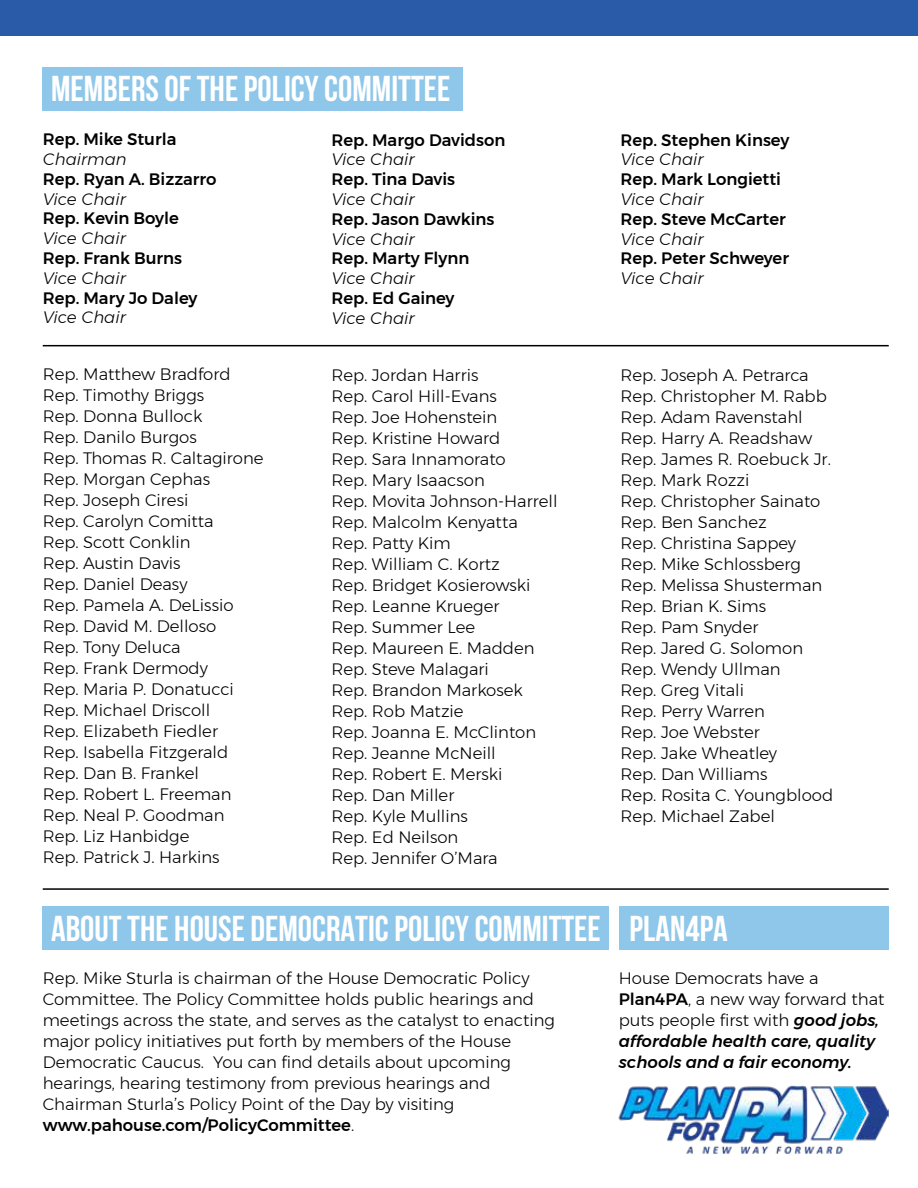
<style>
.page{position:relative;width:918px;height:1188px;background:#fff}
.page>*{position:absolute;margin:0;border:0;box-sizing:border-box;transform-origin:0 0}
.t1{font:700 36px "Bebas Neue";color:#fff}
.t2{font:300 16.5px/21px "Montserrat";color:#000}
.t3{font:500 16.5px "Montserrat";color:#000}
.t4{font:italic 300 16.5px "Montserrat";color:#000}
.t5{font:italic 500 16.5px/21px "Montserrat";color:#000}
.s1{font-weight:500}
.s2{font-weight:300;font-style:normal}
.s3{font-style:normal}
</style>
<div class="page">
<hr style="left:43px;top:345px;width:846px;height:1px;background:#000">
<hr style="left:43px;top:888px;width:846px;height:2px;background:#000">
<div style="left:43px;top:67px;width:420px;height:44px;background:#8ec7e9"></div>
<div style="left:43px;top:906px;width:566px;height:43px;background:#8ec7e9"></div>
<div style="left:619px;top:906px;width:270px;height:43px;background:#8ec7e9"></div>
<img style="left:618px;top:1085px;width:271px;height:69px">
<div style="left:0;top:0;width:918px;height:36px;background:#295ba8"></div>
<h1 class="t1" style="left:51px;top:69px;width:401px">MEMBERS OF THE POLICY COMMITTEE</h1>
<p class="t3" style="left:43px;top:126px;width:135px">Rep. Mike Sturla</p>
<p class="t4" style="left:43px;top:147px;width:86px">Chairman</p>
<p class="t3" style="left:43px;top:166px;width:175px">Rep. Ryan A. Bizzarro</p>
<p class="t4" style="left:43px;top:186px;width:85px">Vice Chair</p>
<p class="t3" style="left:43px;top:206px;width:138px">Rep. Kevin Boyle</p>
<p class="t4" style="left:43px;top:226px;width:85px">Vice Chair</p>
<p class="t3" style="left:43px;top:245px;width:141px">Rep. Frank Burns</p>
<p class="t4" style="left:43px;top:266px;width:85px">Vice Chair</p>
<p class="t3" style="left:43px;top:285px;width:156px">Rep. Mary Jo Daley</p>
<p class="t4" style="left:43px;top:305px;width:85px">Vice Chair</p>
<p class="t3" style="left:331px;top:127px;width:176px">Rep. Margo Davidson</p>
<p class="t4" style="left:331px;top:147px;width:85px">Vice Chair</p>
<p class="t3" style="left:331px;top:166px;width:125px">Rep. Tina Davis</p>
<p class="t4" style="left:331px;top:187px;width:85px">Vice Chair</p>
<p class="t3" style="left:331px;top:206px;width:165px">Rep. Jason Dawkins</p>
<p class="t4" style="left:331px;top:226px;width:85px">Vice Chair</p>
<p class="t3" style="left:331px;top:246px;width:140px">Rep. Marty Flynn</p>
<p class="t4" style="left:331px;top:266px;width:85px">Vice Chair</p>
<p class="t3" style="left:331px;top:285px;width:125px">Rep. Ed Gainey</p>
<p class="t4" style="left:331px;top:306px;width:85px">Vice Chair</p>
<p class="t3" style="left:621px;top:127px;width:170px">Rep. Stephen Kinsey</p>
<p class="t4" style="left:621px;top:147px;width:85px">Vice Chair</p>
<p class="t3" style="left:621px;top:166px;width:162px">Rep. Mark Longietti</p>
<p class="t4" style="left:621px;top:187px;width:85px">Vice Chair</p>
<p class="t3" style="left:621px;top:206px;width:167px">Rep. Steve McCarter</p>
<p class="t4" style="left:621px;top:226px;width:85px">Vice Chair</p>
<p class="t3" style="left:621px;top:246px;width:170px">Rep. Peter Schweyer</p>
<p class="t4" style="left:621px;top:266px;width:85px">Vice Chair</p>
<p class="t2" style="left:43px;top:364px;width:222px">Rep. Matthew Bradford<br>Rep. Timothy Briggs<br>Rep. Donna Bullock<br>Rep. Danilo Burgos<br>Rep. Thomas R. Caltagirone<br>Rep. Morgan Cephas<br>Rep. Joseph Ciresi<br>Rep. Carolyn Comitta<br>Rep. Scott Conklin<br>Rep. Austin Davis<br>Rep. Daniel Deasy<br>Rep. Pamela A. DeLissio<br>Rep. David M. Delloso<br>Rep. Tony Deluca<br>Rep. Frank Dermody<br>Rep. Maria P. Donatucci<br>Rep. Michael Driscoll<br>Rep. Elizabeth Fiedler<br>Rep. Isabella Fitzgerald<br>Rep. Dan B. Frankel<br>Rep. Robert L. Freeman<br>Rep. Neal P. Goodman<br>Rep. Liz Hanbidge<br>Rep. Patrick J. Harkins</p>
<p class="t2" style="left:331px;top:364px;width:228px">Rep. Jordan Harris<br>Rep. Carol Hill-Evans<br>Rep. Joe Hohenstein<br>Rep. Kristine Howard<br>Rep. Sara Innamorato<br>Rep. Mary Isaacson<br>Rep. Movita Johnson-Harrell<br>Rep. Malcolm Kenyatta<br>Rep. Patty Kim<br>Rep. William C. Kortz<br>Rep. Bridget Kosierowski<br>Rep. Leanne Krueger<br>Rep. Summer Lee<br>Rep. Maureen E. Madden<br>Rep. Steve Malagari<br>Rep. Brandon Markosek<br>Rep. Rob Matzie<br>Rep. Joanna E. McClinton<br>Rep. Jeanne McNeill<br>Rep. Robert E. Merski<br>Rep. Dan Miller<br>Rep. Kyle Mullins<br>Rep. Ed Neilson<br>Rep. Jennifer O’Mara</p>
<p class="t2" style="left:621px;top:364px;width:214px">Rep. Joseph A. Petrarca<br>Rep. Christopher M. Rabb<br>Rep. Adam Ravenstahl<br>Rep. Harry A. Readshaw<br>Rep. James R. Roebuck Jr.<br>Rep. Mark Rozzi<br>Rep. Christopher Sainato<br>Rep. Ben Sanchez<br>Rep. Christina Sappey<br>Rep. Mike Schlossberg<br>Rep. Melissa Shusterman<br>Rep. Brian K. Sims<br>Rep. Pam Snyder<br>Rep. Jared G. Solomon<br>Rep. Wendy Ullman<br>Rep. Greg Vitali<br>Rep. Perry Warren<br>Rep. Joe Webster<br>Rep. Jake Wheatley<br>Rep. Dan Williams<br>Rep. Rosita C. Youngblood<br>Rep. Michael Zabel</p>
<h1 class="t1" style="left:51px;top:909px;width:678px">ABOUT THE HOUSE DEMOCRATIC POLICY COMMITTEE PLAN4PA</h1>
<p class="t2" style="left:43px;top:967px;width:514px">Rep. Mike Sturla is chairman of the House Democratic Policy Committee. The Policy Committee holds public hearings and meetings across the state, and serves as the catalyst to enacting major policy initiatives put forth by members of the House Democratic Caucus. You can find details about upcoming hearings, hearing testimony from previous hearings and Chairman Sturla’s Policy Point of the Day by visiting <span class="s1">www.pahouse.com/PolicyCommittee</span>.</p>
<p class="t5" style="left:619px;top:967px;width:267px"><span class="s2">House Democrats have a<br></span><span class="s3">Plan4PA</span><span class="s2">, a new way forward that puts people first with</span> good jobs, affordable health care, quality schools and a fair economy.</p>
</div>
